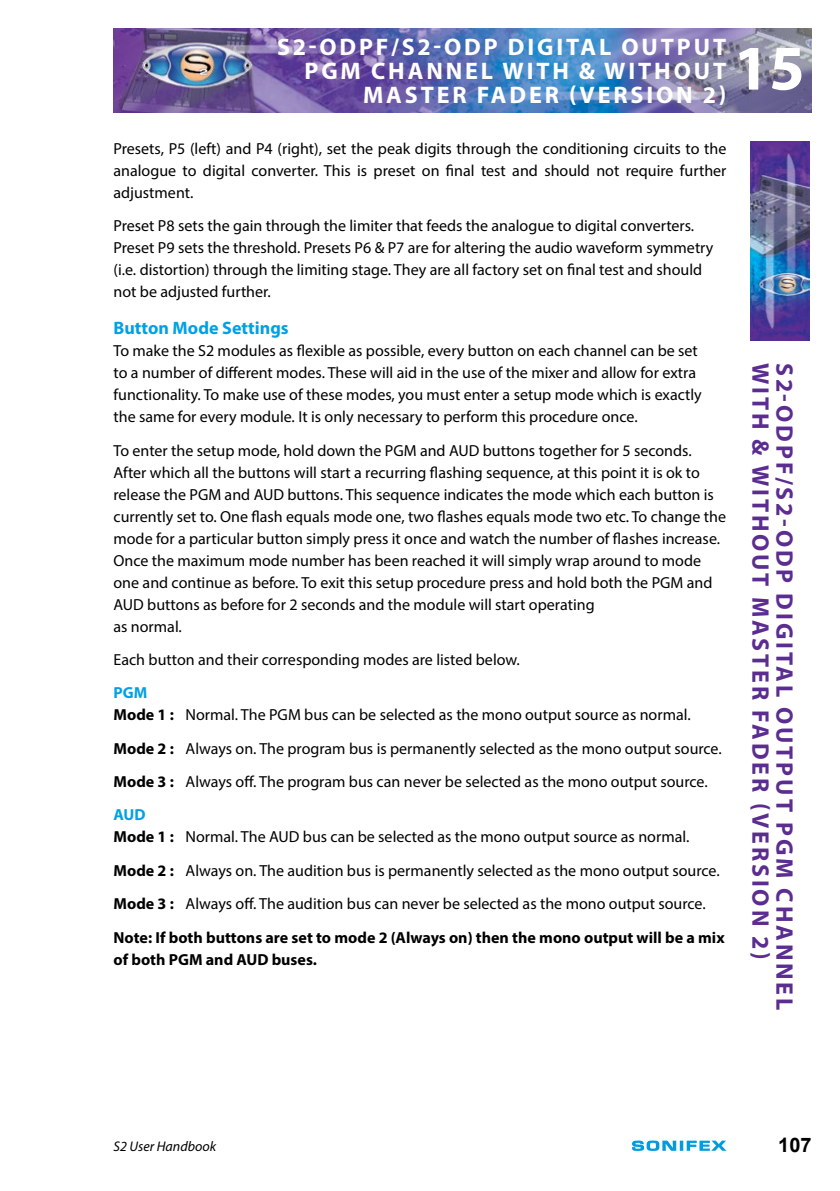
<style>
.page{position:relative;width:840px;height:1191px;background:#fff}
.page>*{position:absolute;margin:0;border:0;box-sizing:border-box;transform-origin:0 0}
.t1{font:700 64px "Myriad Pro";color:#fff}
.t2{font:700 24px/24px "Myriad Pro";letter-spacing:.12em;color:#fff;text-align:right}
.t3{font:700 24px "Myriad Pro";letter-spacing:.12em;color:#5c2d91}
.t4{font:700 20px "Arial";color:#000}
.t5{font:700 18px "Myriad Pro";color:#00a1e4}
.t6{font:16px/22px "Myriad Pro";color:#000}
.t7{font:700 16px "Myriad Pro";color:#000}
.t8{font:italic 14px "Myriad Pro";color:#000}
.s1{font-weight:700;color:#00a1e4}
.s2{font-weight:700}
</style>
<div class="page">
<img style="left:750px;top:142px;width:59px;height:199px">
<svg style="left:679px;top:1140px;width:4px;height:10px"></svg>
<svg style="left:632px;top:1140px;width:43px;height:11px"></svg>
<svg style="left:686px;top:1140px;width:40px;height:10px"></svg>
<img style="left:113px;top:29px;width:698px;height:83px">
<h2 class="t2" style="left:277px;top:34px;width:450px">S2-ODPF/S2-ODP DIGITAL OUTPUT<br>PGM CHANNEL WITH &amp; WITHOUT<br>MASTER FADER (VERSION 2)</h2>
<h1 class="t1" style="left:733px;top:26px;width:73px">15</h1>
<p class="t6" style="left:113px;top:137px;width:614px;text-align:justify">Presets, P5 (left) and P4 (right), set the peak digits through the conditioning circuits to the analogue to digital converter. This is preset on final test and should not require further adjustment.</p>
<p class="t6" style="left:113px;top:214px;width:601px">Preset P8 sets the gain through the limiter that feeds the analogue to digital converters.<br>Preset P9 sets the threshold. Presets P6 &amp; P7 are for altering the audio waveform symmetry (i.e. distortion) through the limiting stage. They are all factory set on final test and should not be adjusted further.</p>
<p class="t5" style="left:113px;top:316px;width:177px">Button Mode Settings</p>
<p class="t6" style="left:113px;top:339px;width:589px">To make the S2 modules as flexible as possible, every button on each channel can be set to a number of different modes. These will aid in the use of the mixer and allow for extra functionality. To make use of these modes, you must enter a setup mode which is exactly the same for every module. It is only necessary to perform this procedure once.</p>
<p class="t6" style="left:113px;top:439px;width:613px">To enter the setup mode, hold down the PGM and AUD buttons together for 5 seconds.<br>After which all the buttons will start a recurring flashing sequence, at this point it is ok to release the PGM and AUD buttons. This sequence indicates the mode which each button is currently set to. One flash equals mode one, two flashes equals mode two etc. To change the mode for a particular button simply press it once and watch the number of flashes increase.<br>Once the maximum mode number has been reached it will simply wrap around to mode one and continue as before. To exit this setup procedure press and hold both the PGM and AUD buttons as before for 2 seconds and the module will start operating<br>as normal.</p>
<p class="t6" style="left:113px;top:648px;width:407px">Each button and their corresponding modes are listed below.</p>
<p class="t6" style="left:113px;top:681px;width:578px"><span class="s1">PGM<br></span><span class="s2">Mode 1 :</span> Normal. The PGM bus can be selected as the mono output source as normal.</p>
<p class="t6" style="left:113px;top:731px;width:609px;line-height:33.4px"><span class="s2">Mode 2 :</span> Always on. The program bus is permanently selected as the mono output source.<br><span class="s2">Mode 3 :</span> Always off. The program bus can never be selected as the mono output source.<br><span class="s1">AUD</span></p>
<p class="t6" style="left:113px;top:820px;width:612px;line-height:33.4px"><span class="s2">Mode 1 :</span> Normal. The AUD bus can be selected as the mono output source as normal.<br><span class="s2">Mode 2 :</span> Always on. The audition bus is permanently selected as the mono output source.<br><span class="s2">Mode 3 :</span> Always off. The audition bus can never be selected as the mono output source.<br><span class="s2">Note: If both buttons are set to mode 2 (Always on) then the mono output will be a mix</span></p>
<p class="t7" style="left:113px;top:948px;width:205px">of both PGM and AUD buses.</p>
<h2 class="t3" style="left:775px;top:363px;width:598px;rotate:90deg">WITH &amp; WITHOUT MASTER FADER (VERSION 2)</h2>
<h2 class="t3" style="left:799px;top:363px;width:649px;rotate:90deg">S2-ODPF/S2-ODP DIGITAL OUTPUT PGM CHANNEL</h2>
<p class="t8" style="left:113px;top:1137px;width:104px">S2 User Handbook</p>
<p class="t4" style="left:777px;top:1130px;width:35px">107</p>
</div>
